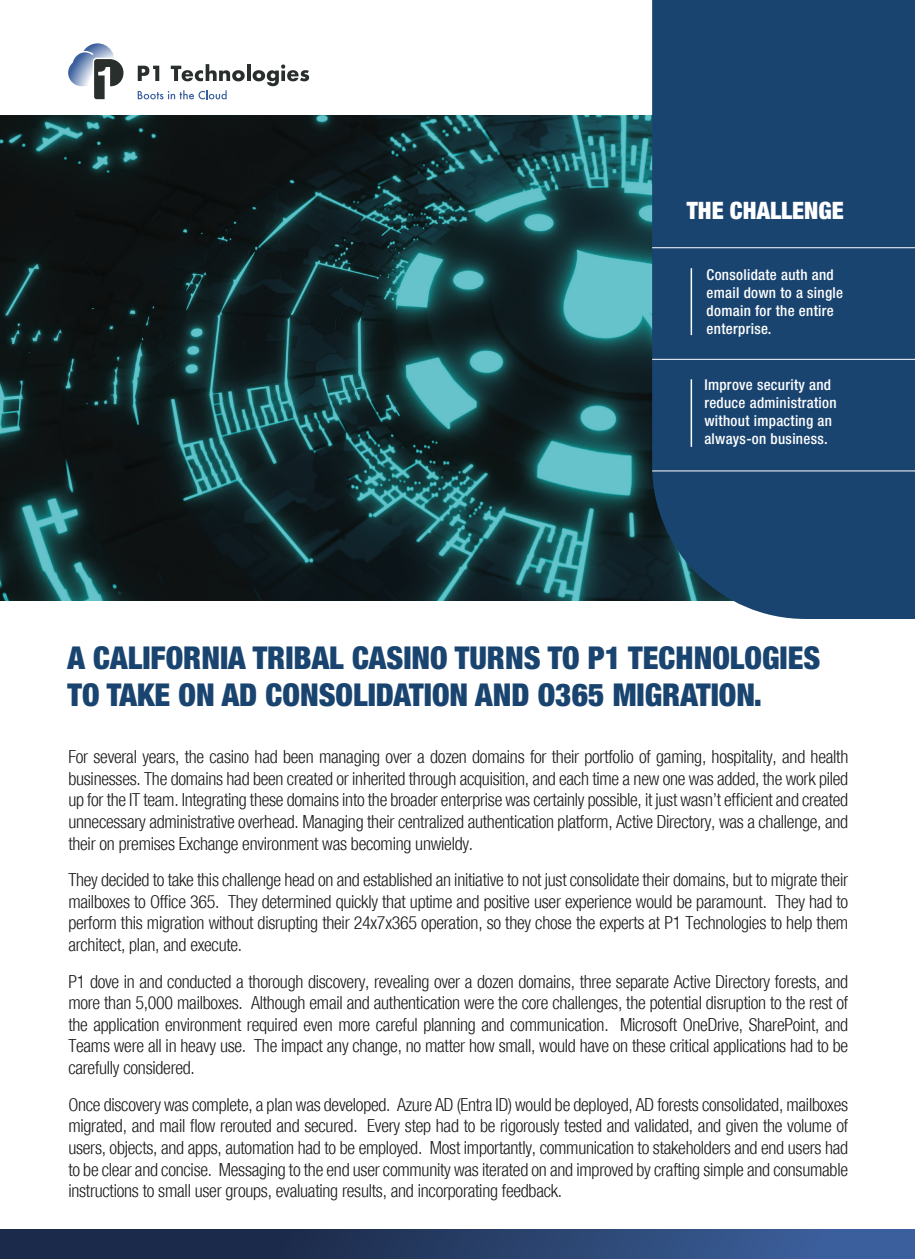
<style>
.page{position:relative;width:915px;height:1259px;background:#fff}
.page>*{position:absolute;margin:0;border:0;box-sizing:border-box;transform-origin:0 0}
.t1{font:900 condensed 31.5px/37.8px "Helvetica Neue";color:#1a4470}
.t2{font:900 condensed 24px "Helvetica Neue";color:#fff}
.t3{font:300 condensed 18px/21.6px "Helvetica Neue";letter-spacing:-.015em;color:#1a1a1a;text-align:justify}
.t4{font:500 condensed 15px/18px "Helvetica Neue";letter-spacing:.02em;color:#fff}
</style>
<div class="page">
<img style="left:0;top:116px;width:652px;height:484px">
<svg style="left:0;top:1229px;width:914px;height:29px;background:#273f69"></svg>
<svg style="left:68px;top:43px;width:56px;height:56px"></svg>
<svg style="left:138px;top:66px;width:21px;height:15px"></svg>
<svg style="left:171px;top:64px;width:73px;height:17px"></svg>
<hr style="left:247px;top:64px;width:3px;height:17px;background:#292f2d">
<svg style="left:252px;top:64px;width:57px;height:22px"></svg>
<svg style="left:138px;top:90px;width:88px;height:9px"></svg>
<div style="left:652px;top:0;width:262px;height:619px;background:#1a4470"></div>
<hr style="left:652px;top:247px;width:262px;height:1px;background:#fff">
<hr style="left:652px;top:359px;width:262px;height:1px;background:#fff">
<hr style="left:652px;top:470px;width:262px;height:1px;background:#fff">
<hr style="left:690px;top:268px;width:1px;height:67px;background:#fff">
<hr style="left:690px;top:379px;width:1px;height:68px;background:#fff">
<h2 class="t2" style="left:686px;top:196px;width:158px">THE CHALLENGE</h2>
<p class="t4" style="left:706px;top:266px;width:138px">Consolidate auth and email down to a single domain for the entire enterprise.</p>
<p class="t4" style="left:704px;top:375px;width:134px">Improve security and reduce administration without impacting an always-on business.</p>
<h1 class="t1" style="left:68px;top:638px;width:754px">A CALIFORNIA TRIBAL CASINO TURNS TO P1 TECHNOLOGIES<br>TO TAKE ON AD CONSOLIDATION AND O365 MIGRATION.</h1>
<p class="t3" style="left:68px;top:747px;width:781px">For several years, the casino had been managing over a dozen domains for their portfolio of gaming, hospitality, and health businesses. The domains had been created or inherited through acquisition, and each time a new one was added, the work piled up for the IT team. Integrating these domains into the broader enterprise was certainly possible, it just wasn’t efficient and created unnecessary administrative overhead. Managing their centralized authentication platform, Active Directory, was a challenge, and their on premises Exchange environment was becoming unwieldy.</p>
<p class="t3" style="left:68px;top:870px;width:781px">They decided to take this challenge head on and established an initiative to not just consolidate their domains, but to migrate their mailboxes to Office 365. They determined quickly that uptime and positive user experience would be paramount. They had to perform this migration without disrupting their 24x7x365 operation, so they chose the experts at P1 Technologies to help them architect, plan, and execute.</p>
<p class="t3" style="left:68px;top:971px;width:781px">P1 dove in and conducted a thorough discovery, revealing over a dozen domains, three separate Active Directory forests, and more than 5,000 mailboxes. Although email and authentication were the core challenges, the potential disruption to the rest of the application environment required even more careful planning and communication. Microsoft OneDrive, SharePoint, and Teams were all in heavy use. The impact any change, no matter how small, would have on these critical applications had to be carefully considered.</p>
<p class="t3" style="left:68px;top:1094px;width:781px">Once discovery was complete, a plan was developed. Azure AD (Entra ID) would be deployed, AD forests consolidated, mailboxes migrated, and mail flow rerouted and secured. Every step had to be rigorously tested and validated, and given the volume of users, objects, and apps, automation had to be employed. Most importantly, communication to stakeholders and end users had to be clear and concise. Messaging to the end user community was iterated on and improved by crafting simple and consumable instructions to small user groups, evaluating results, and incorporating feedback.</p>
</div>
